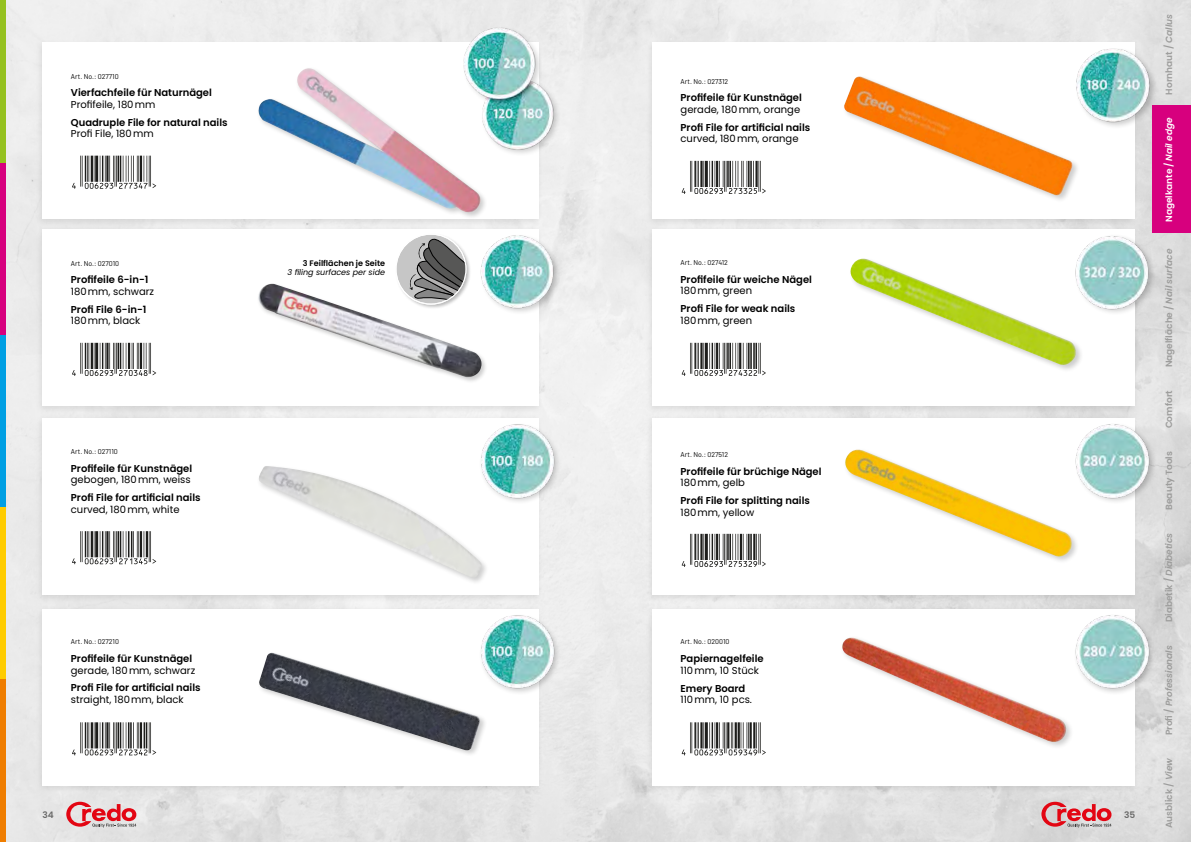
<style>
.page{position:relative;width:1191px;height:842px;background:#fff}
.page>*{position:absolute;margin:0;border:0;box-sizing:border-box;transform-origin:0 0}
.t1{font:600 10px "Poppins";color:#000}
.t2{font:10px "Poppins";color:#000}
.t3{font:600 9px "Poppins";color:#9d9d9c}
.t4{font:600 9px "Poppins";color:#fff}
.t5{font:italic 600 9px "Poppins";color:#9d9d9c}
.t6{font:600 9px "Poppins";color:#6b6b6a}
.t7{font:italic 8px "Poppins";color:#000}
.t8{font:600 8px "Poppins";color:#000}
.t9{font:7px "Barlow";color:#000}
.s1{font-style:italic}
.s2{font-style:normal}
</style>
<div class="page">
<img style="left:6px;top:0;width:1185px;height:842px">
<div style="left:35px;top:226px;width:508px;height:189px;background:#000;opacity:.09"></div>
<div style="left:43px;top:229px;width:496px;height:177px;background:#fff"></div>
<div style="left:645px;top:226px;width:493px;height:189px;background:#000;opacity:.09"></div>
<div style="left:652px;top:229px;width:482px;height:177px;background:#fff"></div>
<div style="left:35px;top:414px;width:508px;height:189px;background:#000;opacity:.09"></div>
<div style="left:43px;top:418px;width:496px;height:176px;background:#fff"></div>
<div style="left:645px;top:414px;width:493px;height:189px;background:#000;opacity:.09"></div>
<div style="left:652px;top:418px;width:482px;height:176px;background:#fff"></div>
<div style="left:35px;top:605px;width:508px;height:189px;background:#000;opacity:.09"></div>
<div style="left:43px;top:609px;width:496px;height:176px;background:#fff"></div>
<div style="left:645px;top:605px;width:493px;height:189px;background:#000;opacity:.09"></div>
<div style="left:652px;top:609px;width:482px;height:176px;background:#fff"></div>
<div style="left:35px;top:39px;width:508px;height:189px;background:#000;opacity:.09"></div>
<div style="left:43px;top:43px;width:496px;height:176px;background:#fff"></div>
<div style="left:645px;top:39px;width:493px;height:189px;background:#000;opacity:.09"></div>
<div style="left:652px;top:43px;width:482px;height:176px;background:#fff"></div>
<svg style="left:1041px;top:802px;width:70px;height:25px;background:#d8898d"></svg>
<svg style="left:66px;top:802px;width:70px;height:25px;background:#de8f93"></svg>
<svg style="left:72px;top:156px;width:84px;height:33px"></svg>
<svg style="left:74px;top:561px;width:83px;height:4px"></svg>
<svg style="left:72px;top:531px;width:84px;height:33px"></svg>
<svg style="left:74px;top:752px;width:83px;height:4px"></svg>
<svg style="left:72px;top:722px;width:84px;height:33px"></svg>
<svg style="left:72px;top:343px;width:84px;height:33px"></svg>
<svg style="left:682px;top:161px;width:84px;height:33px"></svg>
<svg style="left:682px;top:343px;width:84px;height:33px"></svg>
<svg style="left:682px;top:534px;width:84px;height:33px"></svg>
<svg style="left:681px;top:753px;width:75px;height:3px"></svg>
<svg style="left:682px;top:722px;width:84px;height:33px"></svg>
<img style="left:469px;top:413px;width:96px;height:96px">
<img style="left:469px;top:604px;width:96px;height:96px">
<img style="left:1062px;top:40px;width:96px;height:96px">
<img style="left:1061px;top:224px;width:96px;height:96px">
<img style="left:1064px;top:413px;width:96px;height:96px">
<img style="left:1064px;top:603px;width:96px;height:96px">
<div style="left:462px;top:26px;width:100px;height:131px;background:#000;opacity:.2"></div>
<img style="left:461px;top:26px;width:95px;height:126px">
<div style="left:395px;top:233px;width:76px;height:77px;background:#000;opacity:.28"></div>
<div style="left:396px;top:234px;width:70px;height:70px;background:#c6c6c6;border-radius:50%"></div>
<svg style="left:409px;top:238px;width:57px;height:44px"></svg>
<img style="left:469px;top:232px;width:92px;height:83px">
<div style="left:0;top:0;width:6px;height:163px;background:#95c11f"></div>
<div style="left:0;top:335px;width:6px;height:172px;background:#009fe3"></div>
<div style="left:0;top:507px;width:6px;height:172px;background:#fc0"></div>
<div style="left:0;top:679px;width:6px;height:163px;background:#ef7d00"></div>
<div style="left:0;top:163px;width:6px;height:172px;background:#d7007e"></div>
<div style="left:256px;top:464px;width:233px;height:121px;background:#000;opacity:.2"></div>
<img style="left:258px;top:466px;width:224px;height:112px">
<div style="left:842px;top:74px;width:238px;height:129px;background:#fff"></div>
<img style="left:844px;top:76px;width:229px;height:120px">
<div style="left:848px;top:257px;width:235px;height:116px;background:#000;opacity:.2"></div>
<img style="left:848px;top:259px;width:229px;height:108px">
<div style="left:843px;top:448px;width:236px;height:116px;background:#fff"></div>
<img style="left:845px;top:450px;width:228px;height:109px">
<div style="left:839px;top:635px;width:235px;height:115px;background:#fff"></div>
<img style="left:842px;top:637px;width:225px;height:109px">
<div style="left:256px;top:66px;width:232px;height:154px;background:#000;opacity:.2"></div>
<img style="left:256px;top:68px;width:229px;height:150px">
<div style="left:257px;top:651px;width:230px;height:107px;background:#000;opacity:.2"></div>
<img style="left:259px;top:653px;width:221px;height:98px">
<div style="left:257px;top:282px;width:231px;height:102px;background:#000;opacity:.2"></div>
<img style="left:258px;top:284px;width:223px;height:93px">
<div style="left:1152px;top:106px;width:39px;height:127px;background:#d7007e"></div>
<p class="t9" style="left:71px;top:71px;width:49px">Art. No.: 027710</p>
<p class="t1" style="left:71px;top:87px;width:142px">Vierfachfeile für Naturnägel</p>
<p class="t2" style="left:71px;top:99px;width:86px">Profifeile, 180mm</p>
<p class="t1" style="left:71px;top:116px;width:158px">Quadruple File for natural nails</p>
<p class="t2" style="left:71px;top:128px;width:84px">Profi File, 180mm</p>
<p class="t9" style="left:71px;top:258px;width:50px">Art. No.: 027010</p>
<p class="t1" style="left:71px;top:274px;width:79px">Profifeile 6-in-1</p>
<p class="t2" style="left:71px;top:286px;width:85px">180mm, schwarz</p>
<p class="t1" style="left:71px;top:303px;width:77px">Profi File 6-in-1</p>
<p class="t2" style="left:71px;top:315px;width:71px">180mm, black</p>
<p class="t9" style="left:71px;top:446px;width:48px">Art. No.: 027110</p>
<p class="t1" style="left:71px;top:462px;width:123px">Profifeile für Kunstnägel</p>
<p class="t2" style="left:71px;top:474px;width:121px">gebogen, 180mm, weiss</p>
<p class="t1" style="left:71px;top:492px;width:131px">Profi File for artificial nails</p>
<p class="t2" style="left:71px;top:503px;width:110px">curved, 180mm, white</p>
<p class="t9" style="left:71px;top:637px;width:50px">Art. No.: 027210</p>
<p class="t1" style="left:71px;top:653px;width:123px">Profifeile für Kunstnägel</p>
<p class="t2" style="left:71px;top:664px;width:126px">gerade, 180mm, schwarz</p>
<p class="t1" style="left:71px;top:682px;width:131px">Profi File for artificial nails</p>
<p class="t2" style="left:71px;top:694px;width:114px">straight, 180mm, black</p>
<p class="t8" style="left:303px;top:258px;width:84px">3 Feilflächen je Seite</p>
<p class="t7" style="left:287px;top:268px;width:99px">3 filing surfaces per side</p>
<p class="t9" style="left:680px;top:76px;width:49px">Art. No.: 027312</p>
<p class="t1" style="left:680px;top:92px;width:123px">Profifeile für Kunstnägel</p>
<p class="t2" style="left:680px;top:104px;width:121px">gerade, 180mm, orange</p>
<p class="t1" style="left:680px;top:121px;width:131px">Profi File for artificial nails</p>
<p class="t2" style="left:680px;top:133px;width:119px">curved, 180mm, orange</p>
<p class="t9" style="left:680px;top:257px;width:49px">Art. No.: 027412</p>
<p class="t1" style="left:680px;top:273px;width:133px">Profifeile für weiche Nägel</p>
<p class="t2" style="left:680px;top:285px;width:73px">180mm, green</p>
<p class="t1" style="left:680px;top:303px;width:116px">Profi File for weak nails</p>
<p class="t2" style="left:680px;top:314px;width:73px">180mm, green</p>
<p class="t9" style="left:680px;top:449px;width:49px">Art. No.: 027512</p>
<p class="t1" style="left:680px;top:465px;width:142px">Profifeile für brüchige Nägel</p>
<p class="t2" style="left:680px;top:477px;width:66px">180mm, gelb</p>
<p class="t1" style="left:680px;top:494px;width:131px">Profi File for splitting nails</p>
<p class="t2" style="left:680px;top:506px;width:75px">180mm, yellow</p>
<p class="t9" style="left:680px;top:637px;width:50px">Art. No.: 020010</p>
<p class="t1" style="left:680px;top:653px;width:85px">Papiernagelfeile</p>
<p class="t2" style="left:680px;top:664px;width:80px">110mm, 10 Stück</p>
<p class="t1" style="left:680px;top:682px;width:66px">Emery Board</p>
<p class="t2" style="left:680px;top:694px;width:73px">110mm, 10 pcs.</p>
<p class="t6" style="left:43px;top:809px;width:13px">34</p>
<p class="t6" style="left:1124px;top:810px;width:13px">35</p>
<p class="t3" style="left:1163px;top:95px;width:82px;rotate:-90deg">Hornhaut / <span class="s1">Callus</span></p>
<p class="t4" style="left:1163px;top:222px;width:106px;rotate:-90deg">Nagelkante / <span class="s1">Nail edge</span></p>
<p class="t3" style="left:1163px;top:367px;width:120px;rotate:-90deg">Nagelfläche / <span class="s1">Nail surface</span></p>
<p class="t3" style="left:1163px;top:428px;width:40px;rotate:-90deg">Comfort</p>
<p class="t3" style="left:1163px;top:510px;width:60px;rotate:-90deg">Beauty Tools</p>
<p class="t3" style="left:1163px;top:622px;width:91px;rotate:-90deg">Diabetik / <span class="s1">Diabetics</span></p>
<p class="t5" style="left:1163px;top:735px;width:92px;rotate:-90deg"><span class="s2">Profi /</span> Professionals</p>
<p class="t3" style="left:1163px;top:828px;width:72px;rotate:-90deg">Ausblick / <span class="s1">View</span></p>
</div>
